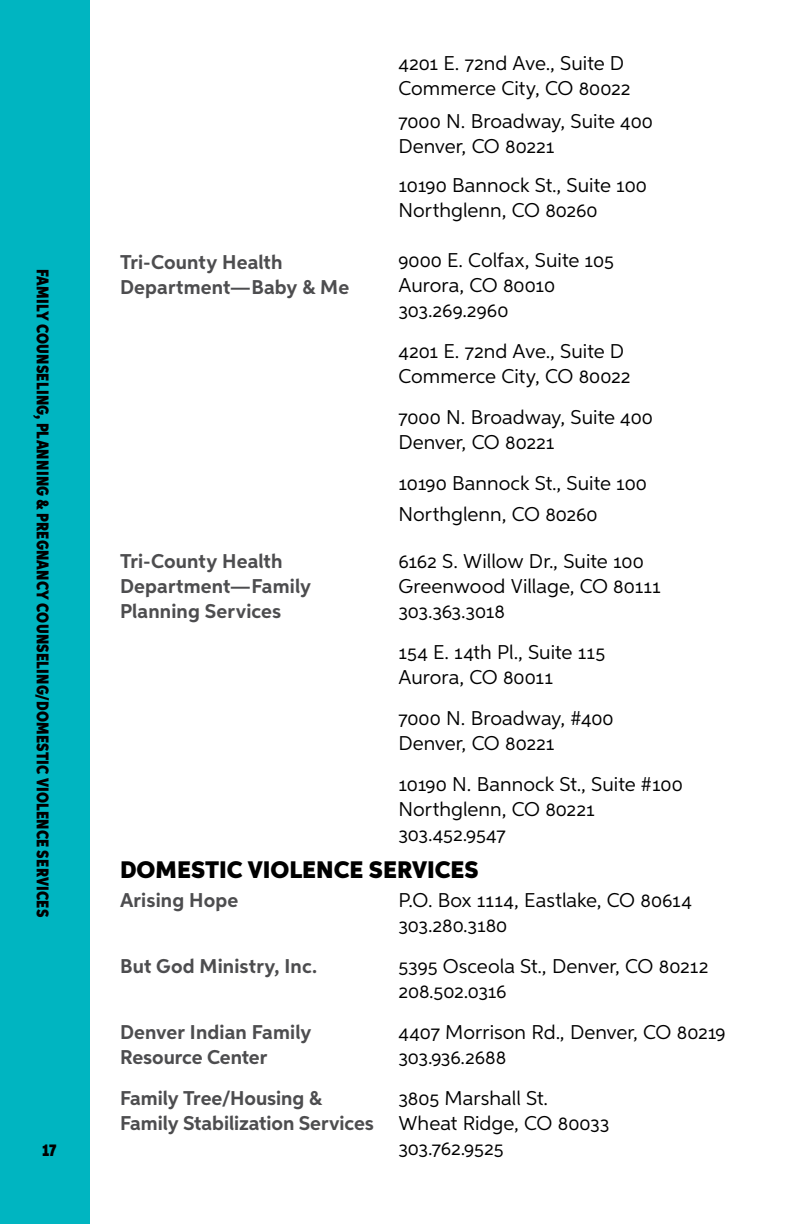
<style>
.page{position:relative;width:786px;height:1224px;background:#fff}
.page>*{position:absolute;margin:0;border:0;box-sizing:border-box;transform-origin:0 0}
.t1{font:900 24px "Aspira";color:#000}
.t2{font:20px/25px "Aspira";color:#000}
.t3{font:700 20px/25px "Aspira";letter-spacing:.005em;color:#4d4d4f}
.t4{font:900 17px "Aspira XX Nar";letter-spacing:.015em;color:#000}
</style>
<div class="page">
<div style="left:0;top:0;width:90px;height:1224px;background:#00b5c1"></div>
<p class="t4" style="left:53px;top:269px;width:650px;rotate:90deg">FAMILY COUNSELING, PLANNING &amp; PREGNANCY COUNSELING/DOMESTIC VIOLENCE SERVICES</p>
<p class="t4" style="left:42px;top:1140px;width:16px">17</p>
<p class="t3" style="left:120px;top:249px;width:231px">Tri-County Health<br>Department—Baby &amp; Me</p>
<p class="t3" style="left:120px;top:548px;width:193px">Tri-County Health<br>Department—Family<br>Planning Services</p>
<p class="t2" style="left:398px;top:50px;width:234px">4201 E. 72nd Ave., Suite D<br>Commerce City, CO 80022</p>
<p class="t2" style="left:398px;top:108px;width:256px">7000 N. Broadway, Suite 400<br>Denver, CO 80221</p>
<p class="t2" style="left:398px;top:172px;width:250px">10190 Bannock St., Suite 100<br>Northglenn, CO 80260</p>
<p class="t2" style="left:398px;top:247px;width:217px">9000 E. Colfax, Suite 105<br>Aurora, CO 80010<br>303.269.2960</p>
<p class="t2" style="left:398px;top:338px;width:234px">4201 E. 72nd Ave., Suite D<br>Commerce City, CO 80022</p>
<p class="t2" style="left:398px;top:404px;width:256px">7000 N. Broadway, Suite 400<br>Denver, CO 80221</p>
<p class="t2" style="left:398px;top:467px;width:250px;line-height:31px">10190 Bannock St., Suite 100<br>Northglenn, CO 80260</p>
<p class="t2" style="left:398px;top:548px;width:264px">6162 S. Willow Dr., Suite 100<br>Greenwood Village, CO 80111<br>303.363.3018</p>
<p class="t2" style="left:398px;top:639px;width:208px">154 E. 14th Pl., Suite 115<br>Aurora, CO 80011</p>
<p class="t2" style="left:398px;top:705px;width:217px">7000 N. Broadway, #400<br>Denver, CO 80221</p>
<p class="t2" style="left:398px;top:771px;width:286px">10190 N. Bannock St., Suite #100<br>Northglenn, CO 80221<br>303.452.9547</p>
<p class="t1" style="left:120px;top:855px;width:360px">DOMESTIC VIOLENCE SERVICES</p>
<p class="t3" style="left:120px;top:887px;width:120px">Arising Hope</p>
<p class="t3" style="left:120px;top:953px;width:199px">But God Ministry, Inc.</p>
<p class="t3" style="left:120px;top:1019px;width:193px">Denver Indian Family<br>Resource Center</p>
<p class="t3" style="left:120px;top:1085px;width:255px">Family Tree/Housing &amp;<br>Family Stabilization Services</p>
<p class="t2" style="left:398px;top:887px;width:295px">P.O. Box 1114, Eastlake, CO 80614<br>303.280.3180</p>
<p class="t2" style="left:398px;top:953px;width:311px">5395 Osceola St., Denver, CO 80212<br>208.502.0316</p>
<p class="t2" style="left:398px;top:1019px;width:329px">4407 Morrison Rd., Denver, CO 80219<br>303.936.2688</p>
<p class="t2" style="left:398px;top:1085px;width:212px">3805 Marshall St.<br>Wheat Ridge, CO 80033<br>303.762.9525</p>
</div>
